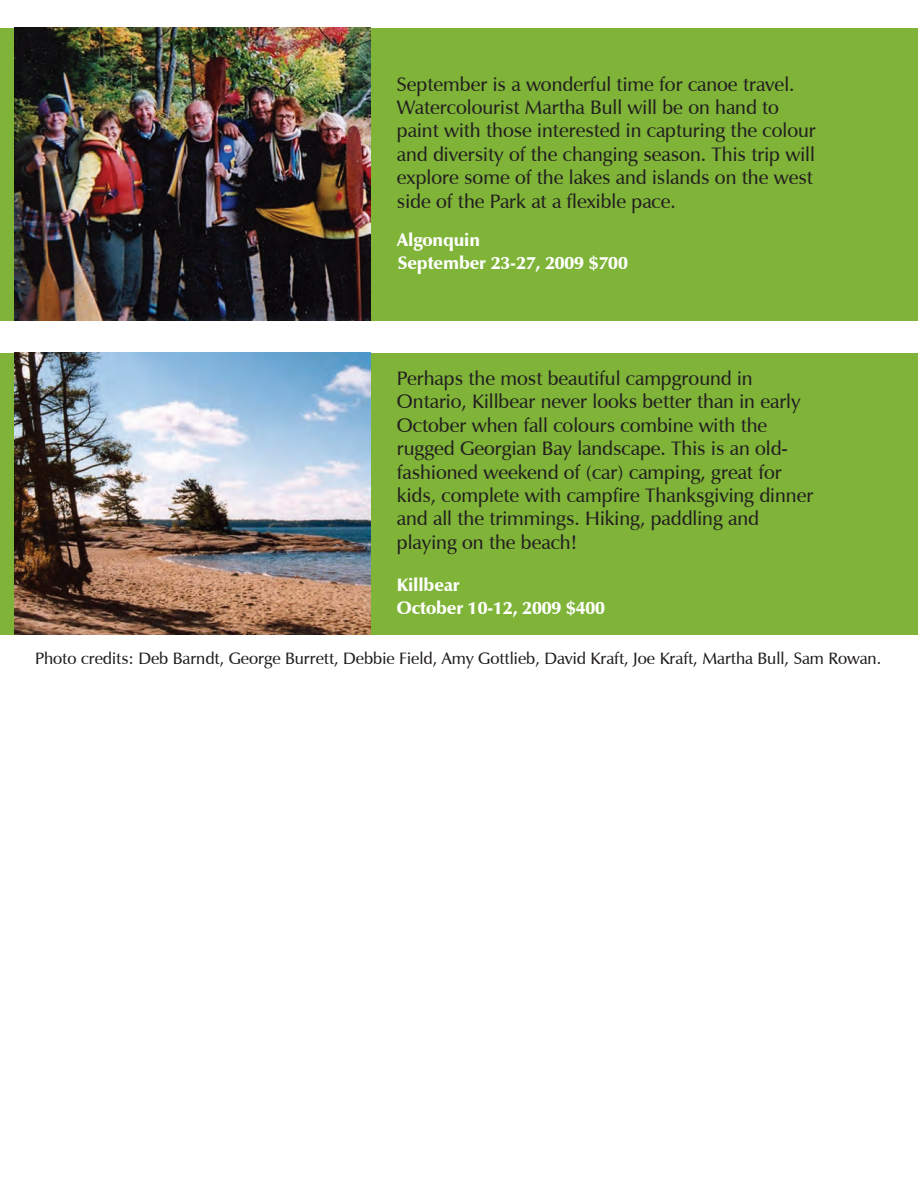
<style>
.page{position:relative;width:918px;height:1188px;background:#fff}
.page>*{position:absolute;margin:0;border:0;box-sizing:border-box;transform-origin:0 0}
.t1{font:600 19.5px/23.4px "Zapf Humanist 601 BT";color:#231f20}
.t2{font:900 18px "Zapf Humanist 601 BT";letter-spacing:-.01em;color:#fff}
.t3{font:600 16.5px "Zapf Humanist 601 BT";color:#231f20}
</style>
<div class="page">
<div style="left:0;top:28px;width:918px;height:292px;background:#7fb438"></div>
<img style="left:15px;top:28px;width:356px;height:292px">
<div style="left:0;top:353px;width:918px;height:281px;background:#7fb438"></div>
<img style="left:15px;top:353px;width:356px;height:281px">
<p class="t1" style="left:397px;top:72px;width:420px">September is a wonderful time for canoe travel.<br>Watercolourist Martha Bull will be on hand to paint with those interested in capturing the colour and diversity of the changing season. This trip will explore some of the lakes and islands on the west side of the Park at a flexible pace.</p>
<p class="t2" style="left:397px;top:229px;width:84px">Algonquin</p>
<p class="t2" style="left:398px;top:252px;width:232px">September 23-27, 2009 $700</p>
<p class="t1" style="left:397px;top:367px;width:418px">Perhaps the most beautiful campground in Ontario, Killbear never looks better than in early October when fall colours combine with the rugged Georgian Bay landscape. This is an old&shy;fashioned weekend of (car) camping, great for kids, complete with campfire Thanksgiving dinner and all the trimmings. Hiking, paddling and playing on the beach!</p>
<p class="t2" style="left:397px;top:574px;width:64px">Killbear</p>
<p class="t2" style="left:397px;top:596px;width:210px">October 10-12, 2009 $400</p>
<p class="t3" style="left:35px;top:648px;width:848px">Photo credits: Deb Barndt, George Burrett, Debbie Field, Amy Gottlieb, David Kraft, Joe Kraft, Martha Bull, Sam Rowan.</p>
</div>
